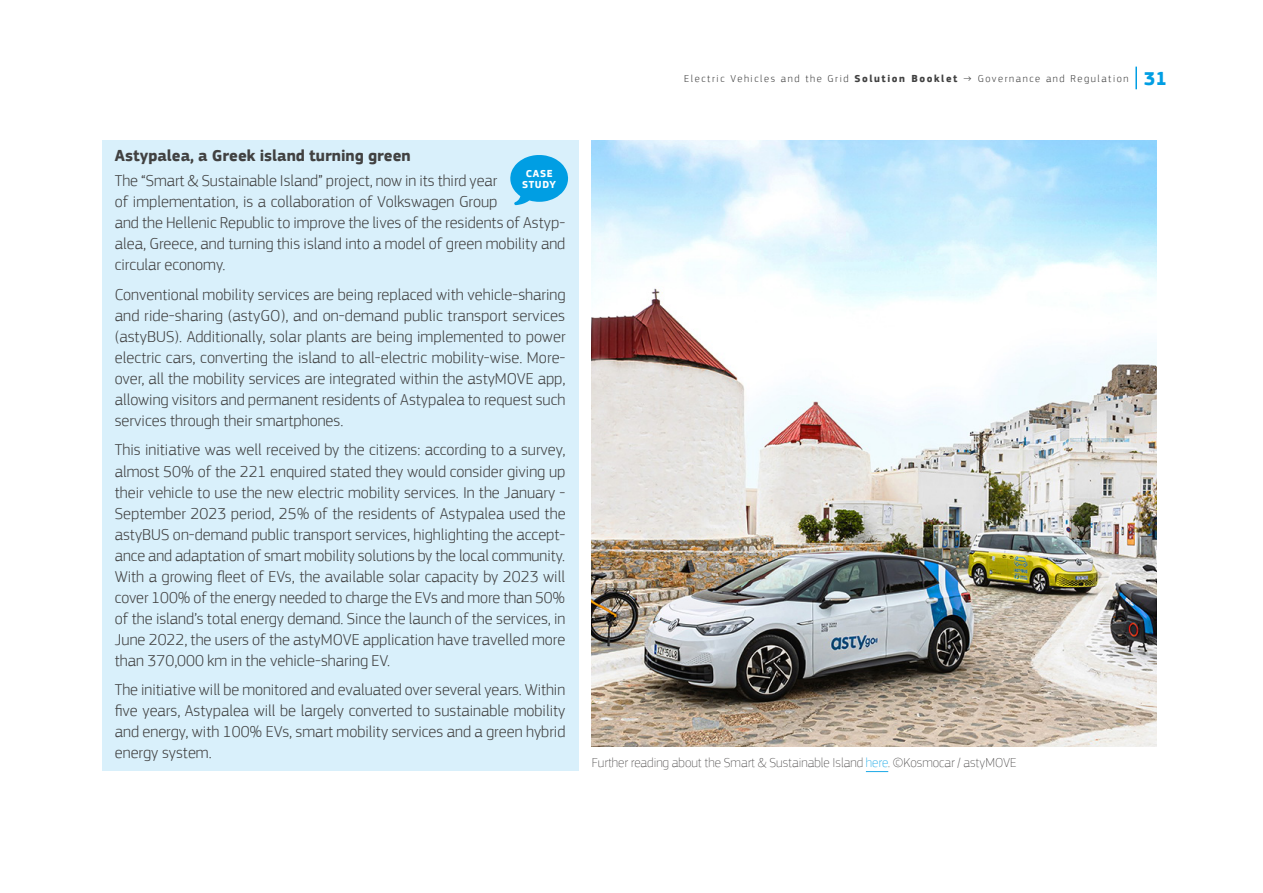
<style>
.page{position:relative;width:1263px;height:893px;background:#fff}
.page>*{position:absolute;margin:0;border:0;box-sizing:border-box;transform-origin:0 0}
.Body_highlight_BLUE{font:300 16.5px/21px "EC Square Sans Pro";color:#414141;text-align:justify}
.Body_highlight_title{font:700 16.5px "EC Square Sans Pro";color:#414141}
.Footnote{font:100 13.5px "EC Square Sans Pro";color:#4e4c4c}
.t1{font:300 10.5px "EC Square Sans Pro";letter-spacing:.15em;color:#414141}
.Opening_White_text{font:700 10.5px/10.5px "EC Square Sans Pro";letter-spacing:.06em;color:#fff;text-align:center}
.s1{font-weight:700}
.s2{font-weight:700;font-size:19.5px;color:#009ee3}
.s3{color:#1aa8e6}
</style>
<div class="page">
<hr style="left:1135px;top:67px;width:2px;height:22px;background:#009ee3">
<div style="left:102px;top:140px;width:476px;height:34px;background:#d9f0fb"></div>
<div style="left:102px;top:166px;width:476px;height:117px;background:#d9f0fb"></div>
<div style="left:102px;top:279px;width:476px;height:160px;background:#d9f0fb"></div>
<div style="left:102px;top:435px;width:476px;height:243px;background:#d9f0fb"></div>
<div style="left:102px;top:674px;width:476px;height:97px;background:#d9f0fb"></div>
<svg style="left:866px;top:771px;width:22px;height:1px"></svg>
<img style="left:592px;top:140px;width:565px;height:606px">
<svg style="left:510px;top:155px;width:58px;height:50px"></svg>
<p class="Body_highlight_title" style="left:115px;top:146px;width:297px">Astypalea, a Greek island turning green</p>
<p class="Body_highlight_BLUE" style="left:115px;top:170px;width:452px;text-align:left">The “Smart &amp; Sustainable Island” project, now in its third year<br>of implementation, is a collaboration of Volkswagen Group<br>and the Hellenic Republic to improve the lives of the residents of Astyp&shy;alea, Greece, and turning this island into a model of green mobility and circular economy.</p>
<p class="Body_highlight_BLUE" style="left:115px;top:284px;width:452px">Conventional mobility services are being replaced with vehicle-sharing and ride-sharing (astyGO), and on-demand public transport services (astyBUS). Additionally, solar plants are being implemented to power electric cars, converting the island to all-electric mobility-wise. More&shy;over, all the mobility services are integrated within the astyMOVE app, allowing visitors and permanent residents of Astypalea to request such services through their smartphones.</p>
<p class="Body_highlight_BLUE" style="left:115px;top:439px;width:452px">This initiative was well received by the citizens: according to a survey, almost 50% of the 221 enquired stated they would consider giving up their vehicle to use the new electric mobility services. In the January - September 2023 period, 25% of the residents of Astypalea used the astyBUS on-demand public transport services, highlighting the accept&shy;ance and adaptation of smart mobility solutions by the local community.<br>With a growing fleet of EVs, the available solar capacity by 2023 will cover 100% of the energy needed to charge the EVs and more than 50% of the island’s total energy demand. Since the launch of the services, in June 2022, the users of the astyMOVE application have travelled more than 370,000 km in the vehicle-sharing EV.</p>
<p class="Body_highlight_BLUE" style="left:115px;top:679px;width:452px">The initiative will be monitored and evaluated over several years. Within five years, Astypalea will be largely converted to sustainable mobility and energy, with 100% EVs, smart mobility services and a green hybrid energy system.</p>
<p class="Opening_White_text" style="left:522px;top:169px;width:36px">CASE<br>STUDY</p>
<p class="t1" style="left:684px;top:72px;width:484px">Electric Vehicles and the Grid <span class="s1">Solution Booklet</span> → Governance and Regulation <span class="s2">31</span></p>
<p class="Footnote" style="left:592px;top:755px;width:426px">Further reading about the Smart &amp; Sustainable Island <span class="s3">here</span>. ©Kosmocar / astyMOVE</p>
</div>
